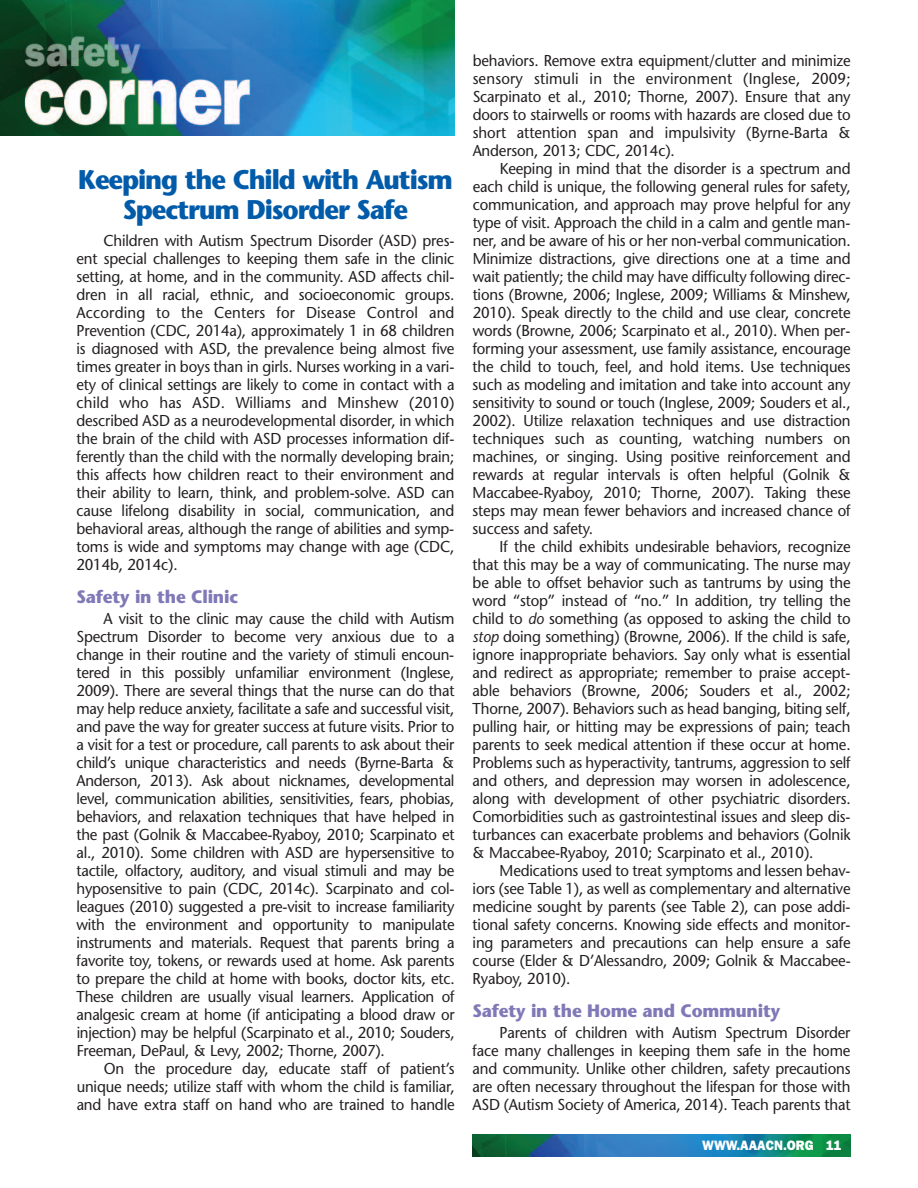
<style>
.page{position:relative;width:918px;height:1188px;background:#fff}
.page>*{position:absolute;margin:0;border:0;box-sizing:border-box;transform-origin:0 0}
.t1{font:700 27px/30px "Stone Sans";letter-spacing:-.045em;color:#015ba9;text-align:center;scale:.95 1}
.t2{font:700 18px "Stone Sans";letter-spacing:-.015em;color:#8079b8;scale:.95 1}
.t3{font:15.75px/18px "Stone Sans";letter-spacing:-.01em;color:#231f20;text-align:justify;scale:.95 1}
.t4{font:900 13.5px "Franklin Gothic Black S Si";color:#fff;scale:.95 1}
.s1{font-style:italic}
</style>
<div class="page">
<img style="left:472px;top:1134px;width:378px;height:22px">
<img style="left:0;top:0;width:454px;height:136px">
<h1 class="t1" style="left:78px;top:167px;width:396px">Keeping the Child with Autism<br>Spectrum Disorder Safe</h1>
<p class="t3" style="left:76px;top:233px;width:399px;text-indent:27px">Children with Autism Spectrum Disorder (ASD) pres&shy;ent special challenges to keeping them safe in the clinic setting, at home, and in the community. ASD affects chil&shy;dren in all racial, ethnic, and socioeconomic groups.<br>According to the Centers for Disease Control and Prevention (CDC, 2014a), approximately 1 in 68 children is diagnosed with ASD, the prevalence being almost five times greater in boys than in girls. Nurses working in a vari&shy;ety of clinical settings are likely to come in contact with a child who has ASD. Williams and Minshew (2010) described ASD as a neurodevelopmental disorder, in which the brain of the child with ASD processes information dif&shy;ferently than the child with the normally developing brain; this affects how children react to their environment and their ability to learn, think, and problem-solve. ASD can cause lifelong disability in social, communication, and behavioral areas, although the range of abilities and symp&shy;toms is wide and symptoms may change with age (CDC, 2014b, 2014c).</p>
<p class="t2" style="left:77px;top:589px;width:172px">Safety in the Clinic</p>
<p class="t3" style="left:76px;top:611px;width:400px;text-indent:27px">A visit to the clinic may cause the child with Autism Spectrum Disorder to become very anxious due to a change in their routine and the variety of stimuli encoun&shy;tered in this possibly unfamiliar environment (Inglese, 2009). There are several things that the nurse can do that may help reduce anxiety, facilitate a safe and successful visit, and pave the way for greater success at future visits. Prior to a visit for a test or procedure, call parents to ask about their child’s unique characteristics and needs (Byrne-Barta &amp; Anderson, 2013). Ask about nicknames, developmental level, communication abilities, sensitivities, fears, phobias, behaviors, and relaxation techniques that have helped in the past (Golnik &amp; Maccabee-Ryaboy, 2010; Scarpinato et al., 2010). Some children with ASD are hypersensitive to tactile, olfactory, auditory, and visual stimuli and may be hyposensitive to pain (CDC, 2014c). Scarpinato and col&shy;leagues (2010) suggested a pre-visit to increase familiarity with the environment and opportunity to manipulate instruments and materials. Request that parents bring a favorite toy, tokens, or rewards used at home. Ask parents to prepare the child at home with books, doctor kits, etc.<br>These children are usually visual learners. Application of analgesic cream at home (if anticipating a blood draw or injection) may be helpful (Scarpinato et al., 2010; Souders, Freeman, DePaul, &amp; Levy, 2002; Thorne, 2007).</p>
<p class="t3" style="left:77px;top:1061px;width:399px;text-indent:27px">On the procedure day, educate staff of patient’s unique needs; utilize staff with whom the child is familiar, and have extra staff on hand who are trained to handle</p>
<p class="t3" style="left:473px;top:53px;width:399px">behaviors. Remove extra equipment/clutter and minimize sensory stimuli in the environment (Inglese, 2009; Scarpinato et al., 2010; Thorne, 2007). Ensure that any doors to stairwells or rooms with hazards are closed due to short attention span and impulsivity (Byrne-Barta &amp; Anderson, 2013; CDC, 2014c).</p>
<p class="t3" style="left:473px;top:161px;width:399px;text-indent:27px">Keeping in mind that the disorder is a spectrum and each child is unique, the following general rules for safety, communication, and approach may prove helpful for any type of visit. Approach the child in a calm and gentle man&shy;ner, and be aware of his or her non-verbal communication.<br>Minimize distractions, give directions one at a time and wait patiently; the child may have difficulty following direc&shy;tions (Browne, 2006; Inglese, 2009; Williams &amp; Minshew, 2010). Speak directly to the child and use clear, concrete words (Browne, 2006; Scarpinato et al., 2010). When per&shy;forming your assessment, use family assistance, encourage the child to touch, feel, and hold items. Use techniques such as modeling and imitation and take into account any sensitivity to sound or touch (Inglese, 2009; Souders et al., 2002). Utilize relaxation techniques and use distraction techniques such as counting, watching numbers on machines, or singing. Using positive reinforcement and rewards at regular intervals is often helpful (Golnik &amp; Maccabee-Ryaboy, 2010; Thorne, 2007). Taking these steps may mean fewer behaviors and increased chance of success and safety.</p>
<p class="t3" style="left:473px;top:539px;width:399px;text-indent:27px">If the child exhibits undesirable behaviors, recognize that this may be a way of communicating. The nurse may be able to offset behavior such as tantrums by using the word “stop” instead of “no.” In addition, try telling the child to <span class="s1">do</span> something (as opposed to asking the child to <span class="s1">stop</span> doing something) (Browne, 2006). If the child is safe, ignore inappropriate behaviors. Say only what is essential and redirect as appropriate; remember to praise accept&shy;able behaviors (Browne, 2006; Souders et al., 2002; Thorne, 2007). Behaviors such as head banging, biting self, pulling hair, or hitting may be expressions of pain; teach parents to seek medical attention if these occur at home.<br>Problems such as hyperactivity, tantrums, aggression to self and others, and depression may worsen in adolescence, along with development of other psychiatric disorders.<br>Comorbidities such as gastrointestinal issues and sleep dis&shy;turbances can exacerbate problems and behaviors (Golnik &amp; Maccabee-Ryaboy, 2010; Scarpinato et al., 2010).</p>
<p class="t3" style="left:473px;top:863px;width:399px;text-indent:27px">Medications used to treat symptoms and lessen behav&shy;iors (see Table 1), as well as complementary and alternative medicine sought by parents (see Table 2), can pose addi&shy;tional safety concerns. Knowing side effects and monitor&shy;ing parameters and precautions can help ensure a safe course (Elder &amp; D’Alessandro, 2009; Golnik &amp; Maccabee-Ryaboy, 2010).</p>
<p class="t2" style="left:473px;top:1003px;width:325px">Safety in the Home and Community</p>
<p class="t3" style="left:473px;top:1025px;width:399px;text-indent:27px">Parents of children with Autism Spectrum Disorder face many challenges in keeping them safe in the home and community. Unlike other children, safety precautions are often necessary throughout the lifespan for those with ASD (Autism Society of America, 2014). Teach parents that</p>
<p class="t4" style="left:702px;top:1140px;width:148px">WWW.AAACN.ORG 11</p>
</div>
